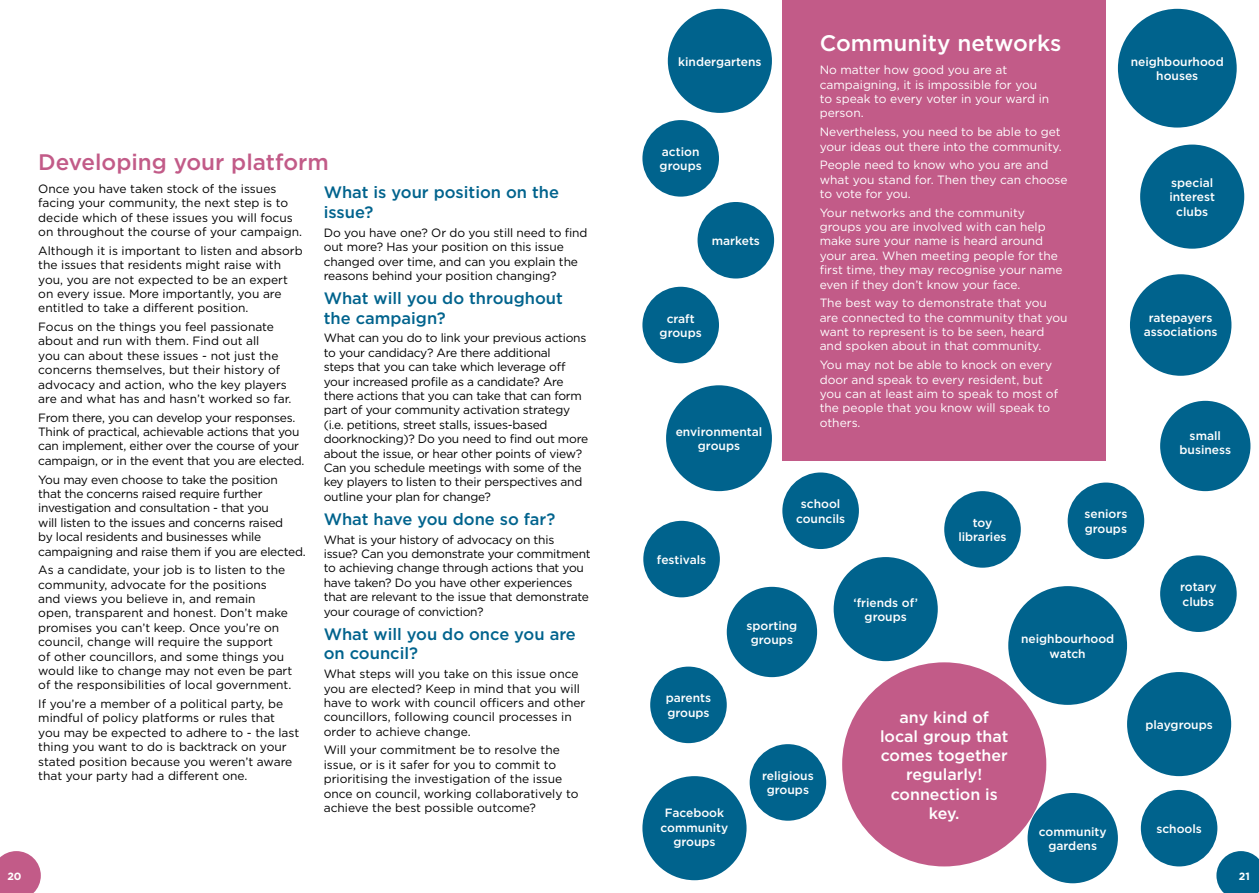
<style>
.page{position:relative;width:1259px;height:893px;background:#fff}
.page>*{position:absolute;margin:0;border:0;box-sizing:border-box;transform-origin:0 0}
.t1{font:500 22.5px "Gotham";color:#c25b88}
.t2{font:500 22.5px "Gotham";color:#fff}
.t3{font:500 16.5px/19.8px "Gotham";color:#00638d}
.t4{font:500 16.05px/19.2px "Gotham";color:#fff;text-align:center}
.t5{font:12px/14.4px "Gotham";letter-spacing:-.015em;color:#000}
.t6{font:12px/14.4px "Gotham";color:#fff}
.t7{font:500 12px/14.4px "Gotham";color:#fff;text-align:center}
.t8{font:700 10.5px "Gotham";color:#fff}
</style>
<div class="page">
<svg style="left:0;top:851px;width:41px;height:42px;background:#c96f96"></svg>
<svg style="left:1216px;top:851px;width:43px;height:42px;background:#21779c"></svg>
<div style="left:782px;top:0;width:324px;height:460px;background:#c25b88"></div>
<div style="left:842px;top:662px;width:204px;height:204px;background:#c25b88;border-radius:50%"></div>
<div style="left:749px;top:744px;width:77px;height:77px;background:#00638d;border-radius:50%"></div>
<div style="left:1160px;top:555px;width:76px;height:77px;background:#00638d;border-radius:50%"></div>
<div style="left:1067px;top:483px;width:77px;height:76px;background:#00638d;border-radius:50%"></div>
<div style="left:944px;top:491px;width:76px;height:77px;background:#00638d;border-radius:50%"></div>
<div style="left:668px;top:9px;width:104px;height:104px;background:#00638d;border-radius:50%"></div>
<div style="left:1127px;top:672px;width:104px;height:104px;background:#00638d;border-radius:50%"></div>
<div style="left:1140px;top:790px;width:77px;height:76px;background:#00638d;border-radius:50%"></div>
<div style="left:782px;top:472px;width:77px;height:77px;background:#00638d;border-radius:50%"></div>
<div style="left:642px;top:120px;width:77px;height:77px;background:#00638d;border-radius:50%"></div>
<div style="left:1160px;top:401px;width:90px;height:90px;background:#00638d;border-radius:50%"></div>
<div style="left:1027px;top:793px;width:91px;height:90px;background:#00638d;border-radius:50%"></div>
<div style="left:642px;top:776px;width:104px;height:104px;background:#00638d;border-radius:50%"></div>
<div style="left:1140px;top:145px;width:104px;height:104px;background:#00638d;border-radius:50%"></div>
<div style="left:1130px;top:274px;width:101px;height:102px;background:#00638d;border-radius:50%"></div>
<div style="left:1008px;top:586px;width:119px;height:119px;background:#00638d;border-radius:50%"></div>
<div style="left:1118px;top:9px;width:118px;height:119px;background:#00638d;border-radius:50%"></div>
<div style="left:727px;top:587px;width:90px;height:90px;background:#00638d;border-radius:50%"></div>
<div style="left:833px;top:557px;width:104px;height:104px;background:#00638d;border-radius:50%"></div>
<div style="left:650px;top:667px;width:77px;height:76px;background:#00638d;border-radius:50%"></div>
<div style="left:642px;top:287px;width:77px;height:76px;background:#00638d;border-radius:50%"></div>
<div style="left:697px;top:202px;width:77px;height:77px;background:#00638d;border-radius:50%"></div>
<div style="left:643px;top:521px;width:77px;height:76px;background:#00638d;border-radius:50%"></div>
<div style="left:666px;top:385px;width:106px;height:106px;background:#00638d;border-radius:50%"></div>
<h1 class="t1" style="left:38px;top:147px;width:292px">Developing your platform</h1>
<p class="t5" style="left:38px;top:181px;width:265px">Once you have taken stock of the issues facing your community, the next step is to decide which of these issues you will focus on throughout the course of your campaign.</p>
<p class="t5" style="left:38px;top:243px;width:266px">Although it is important to listen and absorb the issues that residents might raise with you, you are not expected to be an expert on every issue. More importantly, you are entitled to take a different position.</p>
<p class="t5" style="left:38px;top:319px;width:255px">Focus on the things you feel passionate about and run with them. Find out all<br>you can about these issues - not just the concerns themselves, but their history of advocacy and action, who the key players are and what has and hasn’t worked so far.</p>
<p class="t5" style="left:38px;top:410px;width:268px">From there, you can develop your responses.<br>Think of practical, achievable actions that you can implement, either over the course of your campaign, or in the event that you are elected.</p>
<p class="t5" style="left:38px;top:472px;width:269px">You may even choose to take the position<br>that the concerns raised require further investigation and consultation - that you<br>will listen to the issues and concerns raised<br>by local residents and businesses while campaigning and raise them if you are elected.</p>
<p class="t5" style="left:38px;top:562px;width:256px">As a candidate, your job is to listen to the community, advocate for the positions<br>and views you believe in, and remain<br>open, transparent and honest. Don’t make promises you can’t keep. Once you’re on council, change will require the support<br>of other councillors, and some things you would like to change may not even be part of the responsibilities of local government.</p>
<p class="t5" style="left:38px;top:696px;width:262px">If you’re a member of a political party, be mindful of policy platforms or rules that you may be expected to adhere to - the last thing you want to do is backtrack on your stated position because you weren’t aware that your party had a different one.</p>
<h2 class="t3" style="left:324px;top:182px;width:237px">What is your position on the issue?</h2>
<p class="t5" style="left:324px;top:225px;width:265px">Do you have one? Or do you still need to find out more? Has your position on this issue changed over time, and can you explain the reasons behind your position changing?</p>
<h2 class="t3" style="left:324px;top:288px;width:241px">What will you do throughout the campaign?</h2>
<p class="t5" style="left:324px;top:331px;width:266px">What can you do to link your previous actions to your candidacy? Are there additional<br>steps that you can take which leverage off your increased profile as a candidate? Are there actions that you can take that can form part of your community activation strategy (i.e. petitions, street stalls, issues-based doorknocking)? Do you need to find out more about the issue, or hear other points of view?<br>Can you schedule meetings with some of the key players to listen to their perspectives and outline your plan for change?</p>
<h2 class="t3" style="left:324px;top:509px;width:233px">What have you done so far?</h2>
<p class="t5" style="left:324px;top:532px;width:268px">What is your history of advocacy on this issue? Can you demonstrate your commitment to achieving change through actions that you have taken? Do you have other experiences that are relevant to the issue that demonstrate your courage of conviction?</p>
<h2 class="t3" style="left:324px;top:624px;width:254px">What will you do once you are on council?</h2>
<p class="t5" style="left:324px;top:666px;width:263px">What steps will you take on this issue once you are elected? Keep in mind that you will have to work with council officers and other councillors, following council processes in order to achieve change.</p>
<p class="t5" style="left:324px;top:743px;width:256px">Will your commitment be to resolve the issue, or is it safer for you to commit to prioritising the investigation of the issue once on council, working collaboratively to achieve the best possible outcome?</p>
<p class="t7" style="left:678px;top:54px;width:85px">kindergartens</p>
<p class="t7" style="left:659px;top:144px;width:44px;text-align:left">action groups</p>
<p class="t7" style="left:711px;top:233px;width:50px">markets</p>
<p class="t7" style="left:659px;top:311px;width:44px">craft groups</p>
<p class="t7" style="left:675px;top:424px;width:88px">environmental groups</p>
<p class="t7" style="left:657px;top:552px;width:51px">festivals</p>
<h1 class="t2" style="left:819px;top:29px;width:243px">Community networks</h1>
<p class="t6" style="left:819px;top:63px;width:231px">No matter how good you are at campaigning, it is impossible for you to speak to every voter in your ward in person.</p>
<p class="t6" style="left:819px;top:124px;width:243px">Nevertheless, you need to be able to get your ideas out there into the community.</p>
<p class="t6" style="left:819px;top:157px;width:249px">People need to know who you are and what you stand for. Then they can choose to vote for you.</p>
<p class="t6" style="left:819px;top:205px;width:244px">Your networks and the community groups you are involved with can help make sure your name is heard around your area. When meeting people for the first time, they may recognise your name even if they don’t know your face.</p>
<p class="t6" style="left:819px;top:296px;width:249px">The best way to demonstrate that you are connected to the community that you want to represent is to be seen, heard and spoken about in that community.</p>
<p class="t6" style="left:819px;top:357px;width:240px">You may not be able to knock on every door and speak to every resident, but you can at least aim to speak to most of the people that you know will speak to others.</p>
<p class="t7" style="left:1130px;top:54px;width:95px">neighbourhood houses</p>
<p class="t7" style="left:1169px;top:175px;width:47px">special interest clubs</p>
<p class="t7" style="left:1143px;top:310px;width:75px">ratepayers associations</p>
<p class="t7" style="left:1179px;top:428px;width:53px">small business</p>
<p class="t7" style="left:796px;top:497px;width:51px">school councils</p>
<p class="t7" style="left:958px;top:515px;width:50px">toy libraries</p>
<p class="t7" style="left:1084px;top:507px;width:44px;text-align:left">seniors groups</p>
<p class="t7" style="left:666px;top:691px;width:47px;text-align:left">parents groups</p>
<p class="t7" style="left:746px;top:618px;width:52px">sporting groups</p>
<p class="t7" style="left:660px;top:806px;width:69px">Facebook community groups</p>
<p class="t7" style="left:762px;top:768px;width:53px">religious groups</p>
<p class="t7" style="left:853px;top:595px;width:66px">‘friends of’ groups</p>
<p class="t7" style="left:1021px;top:631px;width:95px">neighbourhood watch</p>
<h3 class="t4" style="left:880px;top:707px;width:130px">any kind of local group that comes together regularly! connection is key.</h3>
<p class="t7" style="left:1039px;top:824px;width:69px">community gardens</p>
<p class="t7" style="left:1180px;top:580px;width:38px;text-align:left">rotary clubs</p>
<p class="t7" style="left:1145px;top:717px;width:69px">playgroups</p>
<p class="t7" style="left:1156px;top:821px;width:47px">schools</p>
<p class="t8" style="left:7px;top:869px;width:16px">20</p>
<p class="t8" style="left:1239px;top:869px;width:12px">21</p>
</div>
